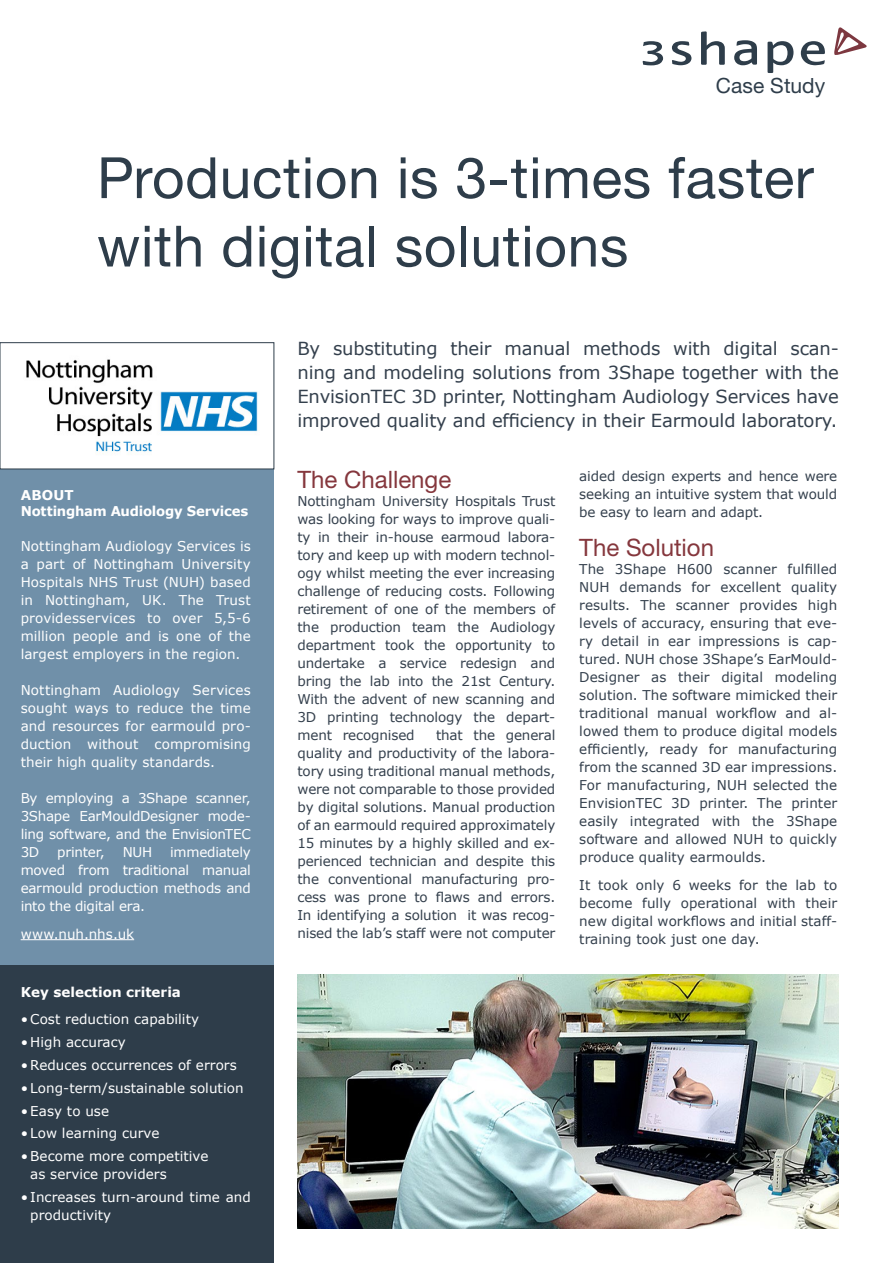
<style>
.page{position:relative;width:893px;height:1263px;background:#fff}
.page>*{position:absolute;margin:0;border:0;box-sizing:border-box;transform-origin:0 0}
.BIG_Headline{font:57px "Helvetica Neue LTW1 G";letter-spacing:.01em;color:#2e3d4a}
.Red_alte_haas{font:24px "Helvetica Neue LTW1 G";color:#85373d}
.Head_alte_hash{font:21px "Helvetica Neue LTW1 G";letter-spacing:.005em;color:#2e3d4a}
.blue_sub_header{font:18px/24px "Verdana";letter-spacing:-.01em;color:#34404d;text-align:justify}
.brødtext{font:13.5px/18px "Verdana";letter-spacing:-.01em;color:#34404d;text-align:justify}
.Picture_text{font:13.5px/18px "Verdana";letter-spacing:-.01em;color:#fff;text-align:justify}
.brødtext-2{font:13.5px/18px "Verdana";letter-spacing:.005em;color:#fff}
.Picture_text-2{font:700 13.5px "Verdana";letter-spacing:-.015em;color:#fff}
.brødtext-3{font:700 13.5px "Verdana";color:#fff}
</style>
<div class="page">
<svg style="left:734px;top:40px;width:23px;height:25px"></svg>
<svg style="left:672px;top:41px;width:19px;height:24px"></svg>
<svg style="left:701px;top:31px;width:24px;height:34px"></svg>
<svg style="left:767px;top:41px;width:26px;height:32px"></svg>
<svg style="left:801px;top:41px;width:24px;height:24px"></svg>
<svg style="left:834px;top:27px;width:33px;height:28px"></svg>
<svg style="left:643px;top:41px;width:20px;height:24px"></svg>
<div style="left:0;top:489px;width:274px;height:774px;background:#2e3d4a"></div>
<div style="left:0;top:469px;width:274px;height:495px;background:#7090a9"></div>
<hr style="left:21px;top:939px;width:113px;height:1px;background:#fff">
<img style="left:297px;top:974px;width:542px;height:254px">
<img style="left:26px;top:359px;width:232px;height:95px">
<div style="left:0;top:342px;width:274px;height:127px;border:1px solid #2e3d4a"></div>
<p class="Head_alte_hash" style="left:716px;top:73px;width:111px">Case Study</p>
<p class="BIG_Headline" style="left:97px;top:143px;width:718px">Production is 3-times faster</p>
<p class="BIG_Headline" style="left:97px;top:211px;width:533px">with digital solutions</p>
<p class="Picture_text-2" style="left:21px;top:485px;width:55px">ABOUT</p>
<p class="Picture_text-2" style="left:21px;top:502px;width:229px">Nottingham Audiology Services</p>
<p class="Picture_text" style="left:21px;top:537px;width:232px">Nottingham Audiology Services is a part of Nottingham University Hospitals NHS Trust (NUH) based in Nottingham, UK. The Trust providesservices to over 5,5- 6 million people and is one of the largest employers in the region.</p>
<p class="Picture_text" style="left:21px;top:681px;width:232px">Nottingham Audiology Services sought ways to reduce the time and resources for earmould pro&shy;duction without compromising their high quality standards.</p>
<p class="Picture_text" style="left:21px;top:789px;width:232px;text-align:left">By employing a 3Shape scanner,<br>3Shape EarMouldDesigner mode&shy;ling software, and the EnvisionTEC<br>3D</p>
<p class="Picture_text" style="left:21px;top:843px;width:232px;text-indent:150px">immediately moved from traditional manual earmould production methods and into the digital era.</p>
<p class="Picture_text" style="left:21px;top:924px;width:115px">www.nuh.nhs.uk</p>
<p class="Picture_text" style="left:57px;top:843px;width:49px">printer,</p>
<p class="Picture_text" style="left:123px;top:843px;width:31px">NUH</p>
<p class="brødtext-3" style="left:21px;top:982px;width:162px">Key selection criteria</p>
<p class="brødtext-2" style="left:21px;top:1010px;width:180px">• Cost reduction capability</p>
<p class="brødtext-2" style="left:21px;top:1033px;width:107px">• High accuracy</p>
<p class="brødtext-2" style="left:21px;top:1056px;width:218px">• Reduces occurrences of errors</p>
<p class="brødtext-2" style="left:21px;top:1079px;width:224px">• Long-term/sustainable solution</p>
<p class="brødtext-2" style="left:21px;top:1101px;width:90px">• Easy to use</p>
<p class="brødtext-2" style="left:21px;top:1124px;width:140px">• Low learning curve</p>
<p class="brødtext-2" style="left:21px;top:1147px;width:189px">• Become more competitive</p>
<p class="brødtext-2" style="left:30px;top:1165px;width:138px">as service providers</p>
<p class="brødtext-2" style="left:30px;top:1188px;width:222px;text-indent:-10px">• Increases turn-around time and productivity</p>
<p class="blue_sub_header" style="left:297px;top:336px;width:543px">By substituting their manual methods with digital scan&shy;ning and modeling solutions from 3Shape together with the EnvisionTEC 3D printer, Nottingham Audiology Services have improved quality and efficiency in their Earmould laboratory.</p>
<p class="Red_alte_haas" style="left:297px;top:464px;width:155px">The Challenge</p>
<p class="brødtext" style="left:297px;top:492px;width:259px">Nottingham University Hospitals Trust was looking for ways to improve quali&shy;ty in their in-house earmoud labora&shy;tory and keep up with modern technol&shy;ogy whilst meeting the ever increasing challenge of reducing costs. Following retirement of one of the members of the production team the Audiology department took the opportunity to undertake a service redesign and bring the lab into the 21st Century.<br>With the advent of new scanning and 3D printing technology the depart&shy;ment recognised</p>
<p class="brødtext" style="left:579px;top:467px;width:259px">aided design experts and hence were seeking an intuitive system that would be easy to learn and adapt.</p>
<p class="Red_alte_haas" style="left:579px;top:533px;width:136px">The Solution</p>
<p class="brødtext" style="left:579px;top:560px;width:259px">The 3Shape H600 scanner fulfilled NUH demands for excellent quality results. The scanner provides high levels of accuracy, ensuring that eve&shy;ry detail in ear impressions is cap&shy;tured. NUH chose 3Shape’s EarMould-Designer as their digital modeling solution. The software mimicked their traditional manual workflow and al&shy;lowed them to produce digital models efficiently, ready for manufacturing from the scanned 3D ear impressions.<br>For manufacturing, NUH selected the EnvisionTEC 3D printer. The printer easily integrated with the 3Shape software and allowed NUH to quickly produce quality earmoulds.</p>
<p class="brødtext" style="left:579px;top:875px;width:259px">It took only 6 weeks for the lab to become fully operational with their new digital workflows and initial staff&shy;training took just one day.</p>
<p class="brødtext" style="left:297px;top:726px;width:259px;text-indent:139px">that the general quality and productivity of the labora&shy;tory using traditional manual methods, were not comparable to those provided by digital solutions. Manual production of an earmould required approximately 15 minutes by a highly skilled and ex&shy;perienced technician and despite this the conventional manufacturing pro&shy;cess was prone to flaws and errors.<br>In identifying a solution it was recog&shy;nised the lab’s staff were not computer</p>
</div>
